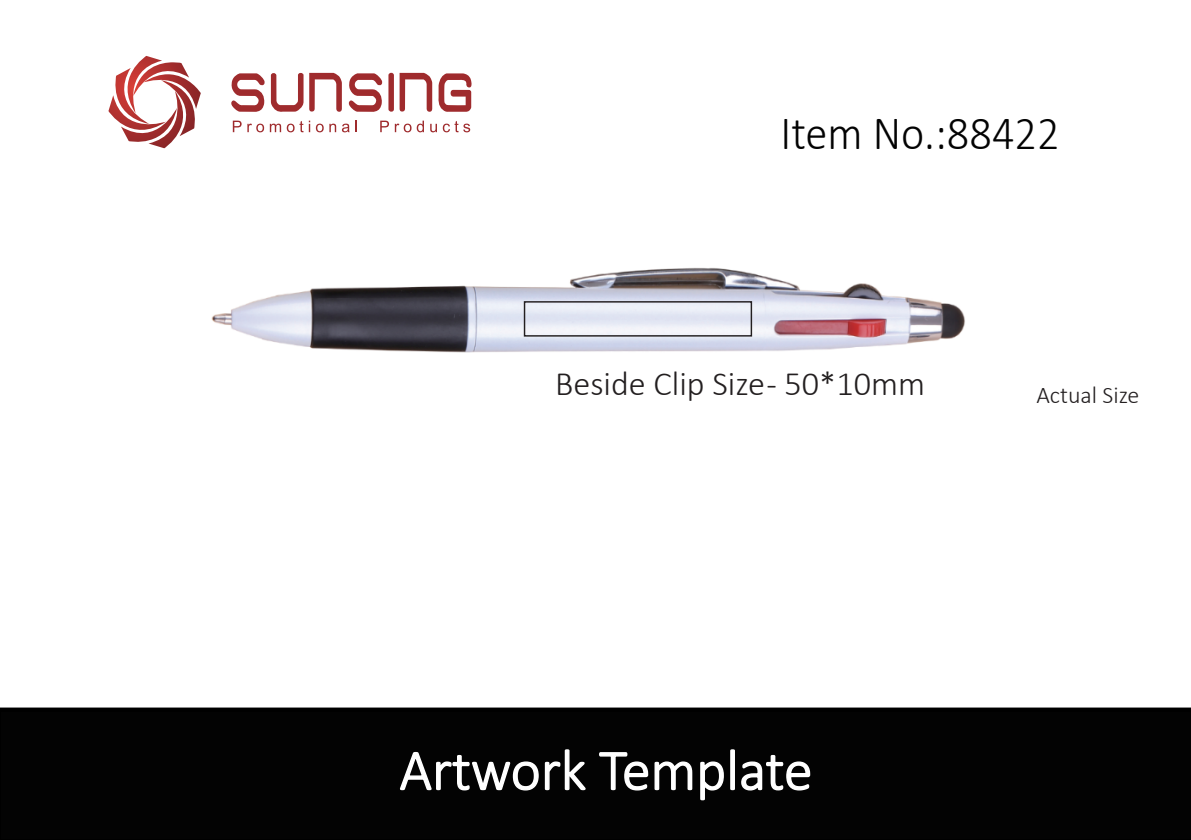
<style>
.page{position:relative;width:1191px;height:840px;background:#fff}
.page>*{position:absolute;margin:0;border:0;box-sizing:border-box;transform-origin:0 0}
.t1{font:300 57.8px "Calibri";color:#fff}
.t2{font:300 48px "Calibri";color:#030303;scale:.93 1}
.t3{font:300 34.2px "Calibri";color:#231f20}
.t4{font:300 24px "Calibri";color:#231f20}
</style>
<div class="page">
<img style="left:211px;top:267px;width:754px;height:86px">
<svg style="left:231px;top:73px;width:34px;height:39px"></svg>
<svg style="left:271px;top:73px;width:32px;height:39px"></svg>
<svg style="left:309px;top:73px;width:33px;height:39px"></svg>
<svg style="left:348px;top:73px;width:34px;height:39px"></svg>
<div style="left:388px;top:73px;width:6px;height:39px;background:#9f2b2d;border-radius:2px"></div>
<svg style="left:399px;top:73px;width:33px;height:39px"></svg>
<svg style="left:438px;top:73px;width:33px;height:39px"></svg>
<svg style="left:233px;top:121px;width:31px;height:11px"></svg>
<svg style="left:270px;top:123px;width:11px;height:9px"></svg>
<svg style="left:287px;top:121px;width:16px;height:11px"></svg>
<svg style="left:316px;top:123px;width:20px;height:9px"></svg>
<svg style="left:342px;top:121px;width:15px;height:11px"></svg>
<svg style="left:380px;top:121px;width:9px;height:11px"></svg>
<svg style="left:395px;top:123px;width:16px;height:9px"></svg>
<svg style="left:417px;top:121px;width:7px;height:11px"></svg>
<svg style="left:430px;top:124px;width:7px;height:8px"></svg>
<svg style="left:443px;top:121px;width:27px;height:11px"></svg>
<svg style="left:108px;top:56px;width:93px;height:93px"></svg>
<div style="left:0;top:711px;width:1191px;height:128px;background:#030303"></div>
<svg style="left:0;top:707px;width:1191px;height:4px;fill:#000"></svg>
<svg style="left:399px;top:745px;width:188px;height:51px"></svg>
<svg style="left:598px;top:750px;width:95px;height:40px"></svg>
<svg style="left:699px;top:747px;width:112px;height:54px"></svg>
<div style="left:524px;top:301px;width:228px;height:35px;border:1px solid #231f20"></div>
<h2 class="t2" style="left:780px;top:104px;width:302px">Item No.:88422</h2>
<p class="t3" style="left:555px;top:362px;width:371px">Beside Clip Size - 50*10mm</p>
<p class="t4" style="left:1036px;top:380px;width:104px">Actual Size</p>
<h1 class="t1" style="left:399px;top:733px;width:414px">Artwork Template</h1>
</div>
